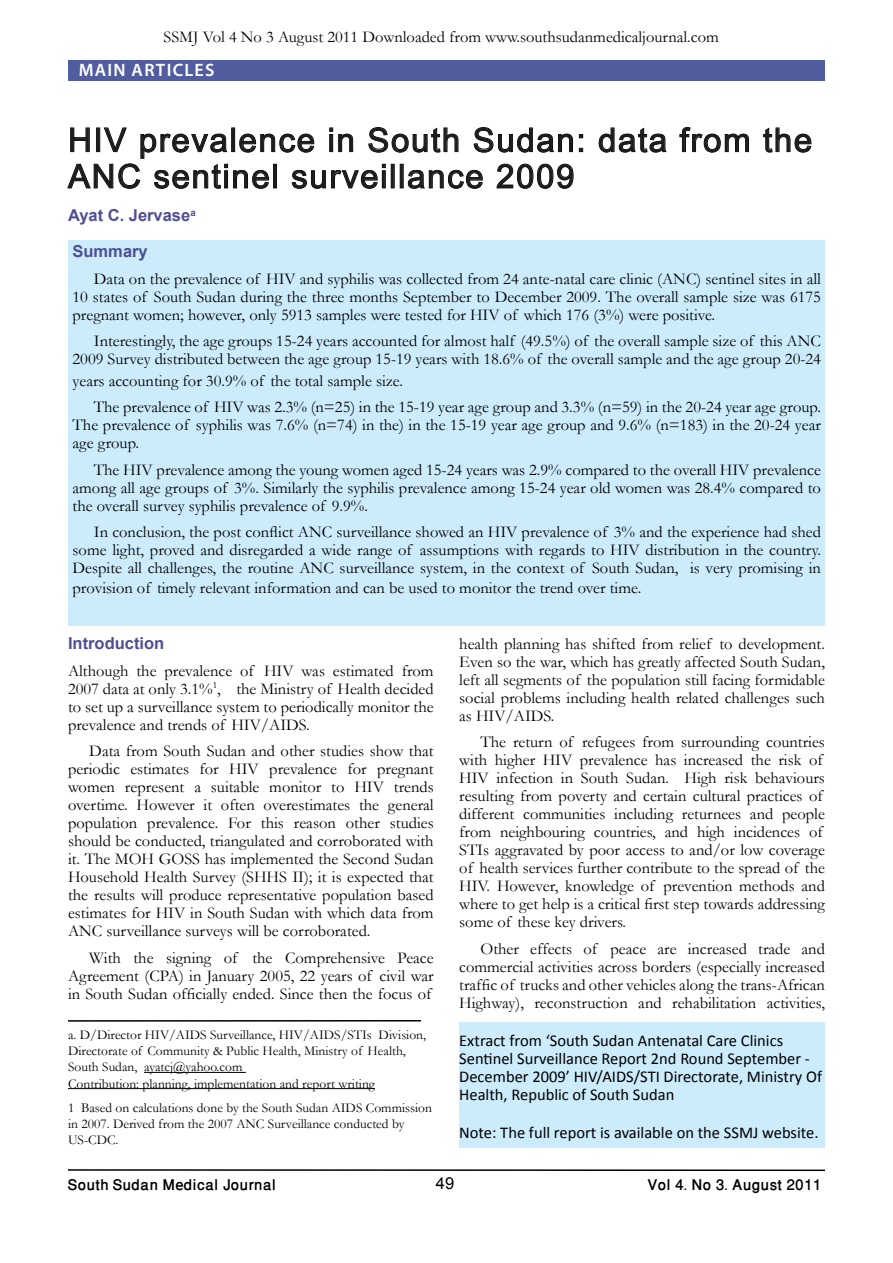
<style>
.page{position:relative;width:893px;height:1263px;background:#fff}
.page>*{position:absolute;margin:0;border:0;box-sizing:border-box;transform-origin:0 0}
.t1{font:33px/36.3px "Arial";letter-spacing:.05em;color:#1d1c1d}
.t2{font:500 21px "Win Soft Pro";color:#000}
.t3{font:600 18px "Myriad Pro";letter-spacing:.07em;color:#fff}
.t4{font:16.5px/18px "Garamond";color:#000;text-align:justify}
.t5{font:16.5px/18.1px "Calibri";color:#000}
.t6{font:700 16.5px "Arial";color:#4f4e93}
.t7{font:16.5px "Arial";color:#000}
.t8{font:13.5px/16.2px "Garamond";color:#000}
</style>
<div class="page">
<hr style="left:68px;top:1169px;width:757px;height:2px;background:#000">
<div style="left:68px;top:60px;width:757px;height:20px;background:#525da0"></div>
<svg style="left:598px;top:127px;width:69px;height:26px"></svg>
<svg style="left:679px;top:127px;width:70px;height:26px"></svg>
<svg style="left:763px;top:127px;width:49px;height:26px"></svg>
<svg style="left:67px;top:127px;width:516px;height:62px"></svg>
<div style="left:68px;top:240px;width:757px;height:386px;background:#ccecfc"></div>
<div style="left:459px;top:1023px;width:366px;height:125px;background:#ccecfc"></div>
<hr style="left:144px;top:1072px;width:102px;height:1px;background:#000">
<hr style="left:68px;top:1088px;width:307px;height:1px;background:#000">
<hr style="left:68px;top:1020px;width:353px;height:2px;background:#000">
<p class="t4" style="left:163px;top:28px;width:557px">SSMJ Vol 4 No 3 August 2011 Downloaded from www.southsudanmedicaljournal.com</p>
<p class="t3" style="left:79px;top:58px;width:137px">MAIN ARTICLES</p>
<h1 class="t1" style="left:68px;top:122px;width:746px">HIV prevalence in South Sudan: data from the<br>ANC sentinel surveillance 2009</h1>
<p class="t6" style="left:68px;top:204px;width:129px">Ayat C. Jervase<sup>a</sup></p>
<p class="t6" style="left:73px;top:240px;width:77px">Summary</p>
<p class="t4" style="left:73px;top:269px;width:750px;text-indent:21px">Data on the prevalence of HIV and syphilis was collected from 24 ante-natal care clinic (ANC) sentinel sites in all 10 states of South Sudan during the three months September to December 2009. The overall sample size was 6175 pregnant women; however, only 5913 samples were tested for HIV of which 176 (3%) were positive.</p>
<p class="t4" style="left:73px;top:331px;width:750px;text-align:right">Interestingly, the age groups 15-24 years accounted for almost half (49.5%) of the overall sample size of this ANC<br>2009 Survey distributed between the age group 15-19 years with 18.6% of the overall sample and the age group 20-24</p>
<p class="t4" style="left:94px;top:367px;width:729px;line-height:26.5px;text-indent:-21px">years accounting for 30.9% of the total sample size.<br>The prevalence of HIV was 2.3% (n=25) in the 15-19 year age group and 3.3% (n=59) in the 20-24 year age group.</p>
<p class="t4" style="left:73px;top:416px;width:750px">The prevalence of syphilis was 7.6% (n=74) in the) in the 15-19 year age group and 9.6% (n=183) in the 20-24 year age group.</p>
<p class="t4" style="left:73px;top:460px;width:750px;text-indent:21px">The HIV prevalence among the young women aged 15-24 years was 2.9% compared to the overall HIV prevalence among all age groups of 3%. Similarly the syphilis prevalence among 15-24 year old women was 28.4% compared to the overall survey syphilis prevalence of 9.9%.</p>
<p class="t4" style="left:73px;top:523px;width:750px;text-indent:21px">In conclusion, the post conflict ANC surveillance showed an HIV prevalence of 3% and the experience had shed some light, proved and disregarded a wide range of assumptions with regards to HIV distribution in the country.<br>Despite all challenges, the routine ANC surveillance system, in the context of South Sudan, is very promising in</p>
<p class="t4" style="left:73px;top:578px;width:570px">provision of timely relevant information and can be used to monitor the trend over time.</p>
<p class="t6" style="left:68px;top:632px;width:98px">Introduction</p>
<p class="t4" style="left:68px;top:661px;width:367px">Although the prevalence of HIV was estimated from 2007 data at only 3.1%<sup>1</sup>, the Ministry of Health decided to set up a surveillance system to periodically monitor the prevalence and trends of HIV/AIDS.</p>
<p class="t4" style="left:68px;top:742px;width:367px;text-indent:21px">Data from South Sudan and other studies show that periodic estimates for HIV prevalence for pregnant women represent a suitable monitor to HIV trends overtime. However it often overestimates the general population prevalence. For this reason other studies should be conducted, triangulated and corroborated with it. The MOH GOSS has implemented the Second Sudan Household Health Survey (SHHS II); it is expected that the results will produce representative population based estimates for HIV in South Sudan with which data from ANC surveillance surveys will be corroborated.</p>
<p class="t4" style="left:68px;top:948px;width:367px;text-indent:21px">With the signing of the Comprehensive Peace Agreement (CPA) in January 2005, 22 years of civil war in South Sudan officially ended. Since then the focus of</p>
<p class="t8" style="left:68px;top:1026px;width:360px">a. D/Director HIV/AIDS Surveillance, HIV/AIDS/STIs Division, Directorate of Community &amp; Public Health, Ministry of Health, South Sudan, ayatcj@yahoo.com<br>Contribution: planning, implementation and report writing</p>
<p class="t8" style="left:68px;top:1099px;width:365px">1 Based on calculations done by the South Sudan AIDS Commission in 2007. Derived from the 2007 ANC Surveillance conducted by<br>US-CDC.</p>
<p class="t4" style="left:459px;top:634px;width:367px">health planning has shifted from relief to development.<br>Even so the war, which has greatly affected South Sudan, left all segments of the population still facing formidable social problems including health related challenges such as HIV/AIDS.</p>
<p class="t4" style="left:459px;top:732px;width:367px;text-align:left;text-indent:21px">The return of refugees from surrounding countries with higher HIV prevalence has increased the risk of HIV infection in South Sudan. High risk behaviours resulting from poverty and certain cultural practices of different communities including returnees and people from neighbouring countries, and high incidences of STIs aggravated by poor access to and/or low coverage of health services further contribute to the spread of the HIV. However, knowledge of prevention methods and where to get help is a critical first step towards addressing some of these key drivers.</p>
<p class="t4" style="left:459px;top:939px;width:367px;text-indent:21px">Other effects of peace are increased trade and commercial activities across borders (especially increased traffic of trucks and other vehicles along the trans-African Highway), reconstruction and rehabilitation activities,</p>
<p class="t5" style="left:459px;top:1030px;width:364px">Extract from ‘South Sudan Antenatal Care Clinics Sentinel Surveillance Report 2nd Round September - December 2009’ HIV/AIDS/STI Directorate, Ministry Of Health, Republic of South Sudan</p>
<p class="t5" style="left:459px;top:1122px;width:361px">Note: The full report is available on the SSMJ website.</p>
<p class="t7" style="left:436px;top:1172px;width:20px">49</p>
<p class="t2" style="left:68px;top:1170px;width:210px">South Sudan Medical Journal</p>
<p class="t2" style="left:648px;top:1170px;width:175px">Vol 4. No 3. August 2011</p>
</div>
